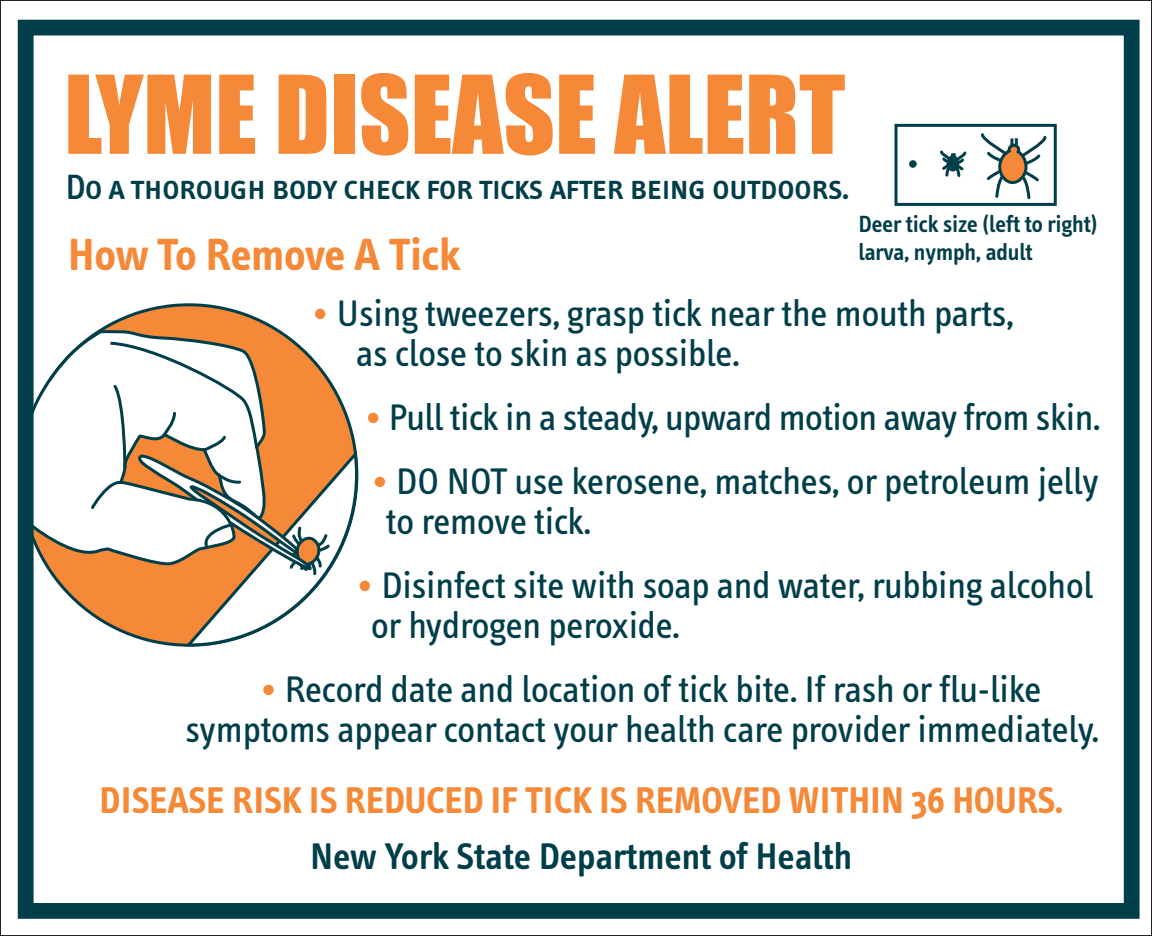
<style>
.page{position:relative;width:1152px;height:936px;background:#fff}
.page>*{position:absolute;margin:0;border:0;box-sizing:border-box;transform-origin:0 0}
.t1{font:100.4px "Impact";color:#f58938}
.t2{font:700 46px "Info Text";color:#f58938}
.t3{font:38px/40px "Info Text";letter-spacing:-.005em;color:#003e49}
.t4{font:700 38px "Info Text";color:#f58938}
.t5{font:600 38px "Info Text";color:#003e49}
.t6{font:36px "Info Text Medium Caps";letter-spacing:-.02em;color:#003e49}
.t7{font:600 24px/28px "Info Text";letter-spacing:-.005em;color:#003e49}
.s1{color:#f58938}
</style>
<div class="page">
<div style="left:895px;top:124px;width:162px;height:82px;background:#fff;border:3px solid #003e49"></div>
<svg style="left:981px;top:133px;width:66px;height:67px"></svg>
<svg style="left:940px;top:150px;width:27px;height:27px"></svg>
<div style="left:909px;top:160px;width:8px;height:8px;background:#003e49;border-radius:50%"></div>
<svg style="left:20px;top:303px;width:338px;height:344px;background:#c97d3d"></svg>
<svg style="left:17px;top:328px;width:251px;height:238px"></svg>
<svg style="left:89px;top:340px;width:270px;height:307px"></svg>
<div style="left:18px;top:20px;width:1122px;height:899px;border:16px solid #003e49"></div>
<h1 class="t1" style="left:64px;top:53px;width:783px">LYME DISEASE ALERT</h1>
<p class="t6" style="left:65px;top:167px;width:785px">Do a thorough body check for ticks after being outdoors.</p>
<p class="t7" style="left:858px;top:210px;width:241px">Deer tick size (left to right) larva, nymph, adult</p>
<p class="t2" style="left:68px;top:229px;width:394px">How To Remove A Tick</p>
<p class="t3" style="left:356px;top:294px;width:659px;text-indent:-45px"><span class="s1">•</span> Using tweezers, grasp tick near the mouth parts, as close to skin as possible.</p>
<p class="t3" style="left:364px;top:398px;width:737px"><span class="s1">•</span> Pull tick in a steady, upward motion away from skin.</p>
<p class="t3" style="left:386px;top:462px;width:715px;text-indent:-15px"><span class="s1">•</span> DO NOT use kerosene, matches, or petroleum jelly to remove tick.</p>
<p class="t3" style="left:371px;top:566px;width:724px;text-indent:-15px"><span class="s1">•</span> Disinfect site with soap and water, rubbing alcohol or hydrogen peroxide.</p>
<p class="t3" style="left:186px;top:670px;width:915px;text-align:center"><span class="s1">•</span> Record date and location of tick bite. If rash or flu-like symptoms appear contact your health care provider immediately.</p>
<p class="t4" style="left:100px;top:778px;width:965px">DISEASE RISK IS REDUCED IF TICK IS REMOVED WITHIN 36 HOURS.</p>
<p class="t5" style="left:310px;top:835px;width:543px">New York State Department of Health</p>
</div>
